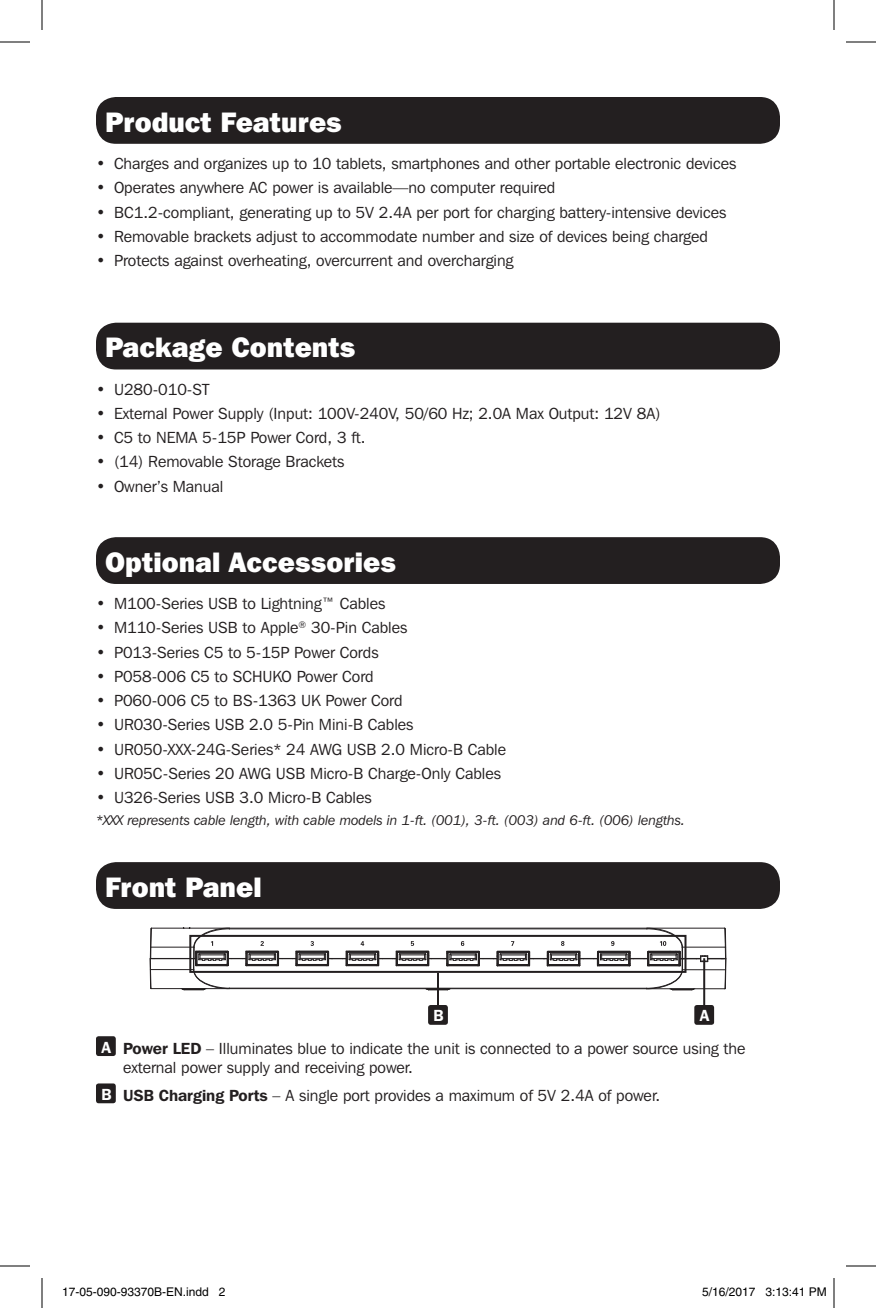
<style>
.page{position:relative;width:876px;height:1308px;background:#fff}
.page>*{position:absolute;margin:0;border:0;box-sizing:border-box;transform-origin:0 0}
.t1{font:800 28px "Franklin Gothic IT Cby BT";color:#fff}
.t2{font:16px/19.2px "Franklin Gothic IT Cby BT";color:#231f20}
.t3{font:600 16px "Franklin Gothic IT Cby BT";color:#fff}
.t4{font:italic 14px "Franklin Gothic IT Cby BT";color:#231f20}
.t5{font:12px "Helvetica";color:#000}
.s1{font-weight:600}
</style>
<div class="page">
<div style="left:96px;top:323px;width:684px;height:46px;background:#231f20;border-radius:20px"></div>
<div style="left:96px;top:537px;width:684px;height:47px;background:#231f20;border-radius:20px"></div>
<div style="left:96px;top:862px;width:684px;height:47px;background:#231f20;border-radius:20px"></div>
<hr style="left:151px;top:988px;width:574px;height:1px;background:#231f20">
<hr style="left:151px;top:969px;width:43px;height:1px;background:#231f20">
<hr style="left:150px;top:958px;width:46px;height:1px;background:#231f20">
<hr style="left:151px;top:947px;width:43px;height:1px;background:#231f20">
<hr style="left:152px;top:928px;width:573px;height:1px;background:#231f20">
<svg style="left:150px;top:927px;width:5px;height:63px"></svg>
<svg style="left:180px;top:927px;width:547px;height:78px"></svg>
<div style="left:96px;top:1036px;width:20px;height:20px;background:#231f20;border-radius:3px"></div>
<div style="left:96px;top:1083px;width:20px;height:20px;background:#231f20;border-radius:3px"></div>
<div style="left:694px;top:1005px;width:20px;height:20px;background:#231f20;border-radius:3px"></div>
<div style="left:428px;top:1005px;width:20px;height:20px;background:#231f20;border-radius:3px"></div>
<hr style="left:703px;top:958px;width:2px;height:47px;background:#231f20">
<div style="left:189px;top:935px;width:497px;height:38px;border:2px solid #231f20"></div>
<hr style="left:437px;top:973px;width:2px;height:32px;background:#231f20">
<div style="left:96px;top:97px;width:684px;height:47px;background:#231f20;border-radius:20px"></div>
<hr style="left:0;top:42px;width:30px;height:1px;background:#000">
<hr style="left:846px;top:42px;width:30px;height:1px;background:#000">
<hr style="left:0;top:1266px;width:30px;height:1px;background:#000">
<hr style="left:846px;top:1266px;width:30px;height:1px;background:#000">
<hr style="left:42px;top:0;width:1px;height:30px;background:#000">
<hr style="left:42px;top:1278px;width:1px;height:30px;background:#000">
<hr style="left:834px;top:0;width:1px;height:30px;background:#000">
<hr style="left:834px;top:1278px;width:1px;height:30px;background:#000">
<div style="left:111px;top:1288px;width:5px;height:8px;border:1px solid #fff;border-radius:50%"></div>
<div style="left:110px;top:1287px;width:7px;height:10px;border:1px solid #fff;border-radius:50%"></div>
<p class="t1" style="left:105px;top:104px;width:238px">Product Features</p>
<p class="t2" style="left:96px;top:154px;width:642px">• Charges and organizes up to 10 tablets, smartphones and other portable electronic devices</p>
<p class="t2" style="left:96px;top:178px;width:461px">• Operates anywhere AC power is available—no computer required</p>
<p class="t2" style="left:96px;top:202px;width:632px">• BC1.2-compliant, generating up to 5V 2.4A per port for charging battery-intensive devices</p>
<p class="t2" style="left:96px;top:226px;width:614px">• Removable brackets adjust to accommodate number and size of devices being charged</p>
<p class="t2" style="left:96px;top:251px;width:419px">• Protects against overheating, overcurrent and overcharging</p>
<p class="t1" style="left:105px;top:330px;width:252px">Package Contents</p>
<p class="t2" style="left:96px;top:379px;width:115px">• U280-010-ST</p>
<p class="t2" style="left:96px;top:404px;width:566px">• External Power Supply (Input: 100V-240V, 50/60 Hz; 2.0A Max Output: 12V 8A)</p>
<p class="t2" style="left:96px;top:428px;width:271px">• C5 to NEMA 5-15P Power Cord, 3 ft.</p>
<p class="t2" style="left:96px;top:452px;width:250px">• (14) Removable Storage Brackets</p>
<p class="t2" style="left:96px;top:476px;width:129px">• Owner’s Manual</p>
<p class="t1" style="left:105px;top:544px;width:293px">Optional Accessories</p>
<p class="t2" style="left:96px;top:594px;width:291px">• M100-Series USB to Lightning™ Cables</p>
<p class="t2" style="left:96px;top:618px;width:313px">• M110-Series USB to Apple<sup>®</sup> 30-Pin Cables</p>
<p class="t2" style="left:96px;top:642px;width:284px">• P013-Series C5 to 5-15P Power Cords</p>
<p class="t2" style="left:96px;top:667px;width:279px">• P058-006 C5 to SCHUKO Power Cord</p>
<p class="t2" style="left:96px;top:691px;width:308px">• P060-006 C5 to BS-1363 UK Power Cord</p>
<p class="t2" style="left:96px;top:715px;width:319px">• UR030-Series USB 2.0 5-Pin Mini-B Cables</p>
<p class="t2" style="left:96px;top:739px;width:412px">• UR050-XXX-24G-Series* 24 AWG USB 2.0 Micro-B Cable</p>
<p class="t2" style="left:96px;top:763px;width:406px">• UR05C-Series 20 AWG USB Micro-B Charge-Only Cables</p>
<p class="t2" style="left:96px;top:788px;width:277px">• U326-Series USB 3.0 Micro-B Cables</p>
<p class="t4" style="left:96px;top:812px;width:591px">*XXX represents cable length, with cable models in 1-ft. (001), 3-ft. (003) and 6-ft. (006) lengths.</p>
<p class="t1" style="left:105px;top:869px;width:158px">Front Panel</p>
<p class="t3" style="left:433px;top:1006px;width:12px">B</p>
<p class="t3" style="left:700px;top:1006px;width:11px">A</p>
<p class="t3" style="left:102px;top:1037px;width:11px">A</p>
<p class="t2" style="left:123px;top:1039px;width:624px"><span class="s1">Power LED</span> – Illuminates blue to indicate the unit is connected to a power source using the external power supply and receiving power.</p>
<p class="t3" style="left:101px;top:1084px;width:12px">B</p>
<p class="t2" style="left:123px;top:1086px;width:539px"><span class="s1">USB Charging Ports</span> – A single port provides a maximum of 5V 2.4A of power.</p>
<p class="t5" style="left:62px;top:1285px;width:165px">17-05-090-93370B-EN.indd 2</p>
<p class="t5" style="left:702px;top:1285px;width:126px">5/16/2017 3:13:41 PM</p>
</div>
